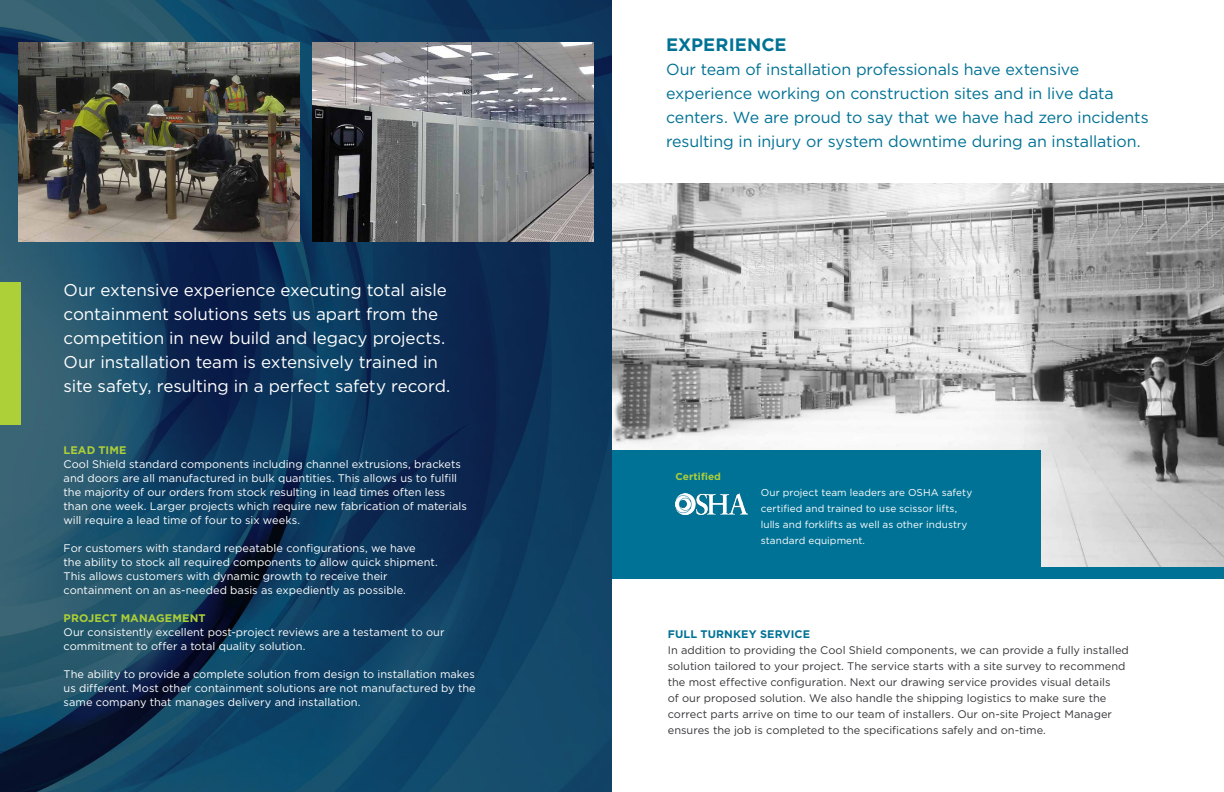
<style>
.page{position:relative;width:1224px;height:792px;background:#fff}
.page>*{position:absolute;margin:0;border:0;box-sizing:border-box;transform-origin:0 0}
.t1{font:700 18px "Gotham";letter-spacing:.005em;color:#007295}
.t2{font:17px/24px "Gotham";letter-spacing:-.005em;color:#fff}
.t3{font:16px/24px "Gotham";letter-spacing:-.005em;color:#007295}
.t4{font:11px/14px "Gotham";color:#fff}
.t5{font:11px/16px "Gotham";color:#373538}
.t6{font:700 11px "Gotham";letter-spacing:.005em;color:#adcf37}
.t7{font:700 11px "Gotham";letter-spacing:.01em;color:#007295}
.t8{font:10px/16px "Gotham";letter-spacing:.005em;color:#fff}
.t9{font:700 10px "Gotham";letter-spacing:.015em;color:#adcf37}
</style>
<div class="page">
<img style="left:612px;top:184px;width:612px;height:383px">
<svg style="left:0;top:0;width:612px;height:792px;background:#133f60"></svg>
<img style="left:19px;top:42px;width:280px;height:200px">
<img style="left:313px;top:42px;width:280px;height:200px">
<div style="left:0;top:282px;width:20px;height:142px;background:#adcf37"></div>
<div style="left:612px;top:567px;width:612px;height:11px;background:#007295"></div>
<div style="left:612px;top:450px;width:429px;height:126px;background:#007295"></div>
<img style="left:676px;top:494px;width:72px;height:21px">
<p class="t2" style="left:64px;top:278px;width:388px">Our extensive experience executing total aisle containment solutions sets us apart from the competition in new build and legacy projects.<br>Our installation team is extensively trained in site safety, resulting in a perfect safety record.</p>
<p class="t6" style="left:64px;top:444px;width:64px">LEAD TIME</p>
<p class="t4" style="left:64px;top:457px;width:405px">Cool Shield standard components including channel extrusions, brackets and doors are all manufactured in bulk quantities. This allows us to fulfill the majority of our orders from stock resulting in lead times often less than one week. Larger projects which require new fabrication of materials will require a lead time of four to six weeks.</p>
<p class="t4" style="left:64px;top:541px;width:376px">For customers with standard repeatable configurations, we have<br>the ability to stock all required components to allow quick shipment.<br>This allows customers with dynamic growth to receive their containment on an as-needed basis as expediently as possible.</p>
<p class="t6" style="left:64px;top:612px;width:143px">PROJECT MANAGEMENT</p>
<p class="t4" style="left:64px;top:625px;width:382px">Our consistently excellent post-project reviews are a testament to our commitment to offer a total quality solution.</p>
<p class="t4" style="left:64px;top:667px;width:414px;text-align:justify">The ability to provide a complete solution from design to installation makes us different. Most other containment solutions are not manufactured by the same company that manages delivery and installation.</p>
<h1 class="t1" style="left:666px;top:34px;width:122px">EXPERIENCE</h1>
<h3 class="t3" style="left:666px;top:57px;width:484px">Our team of installation professionals have extensive experience working on construction sites and in live data centers. We are proud to say that we have had zero incidents resulting in injury or system downtime during an installation.</h3>
<p class="t9" style="left:676px;top:471px;width:47px">Certified</p>
<p class="t8" style="left:761px;top:484px;width:213px">Our project team leaders are OSHA safety certified and trained to use scissor lifts, lulls and forklifts as well as other industry standard equipment.</p>
<p class="t7" style="left:668px;top:627px;width:144px">FULL TURNKEY SERVICE</p>
<p class="t5" style="left:668px;top:642px;width:463px">In addition to providing the Cool Shield components, we can provide a fully installed solution tailored to your project. The service starts with a site survey to recommend the most effective configuration. Next our drawing service provides visual details<br>of our proposed solution. We also handle the shipping logistics to make sure the correct parts arrive on time to our team of installers. Our on-site Project Manager ensures the job is completed to the specifications safely and on-time.</p>
</div>
